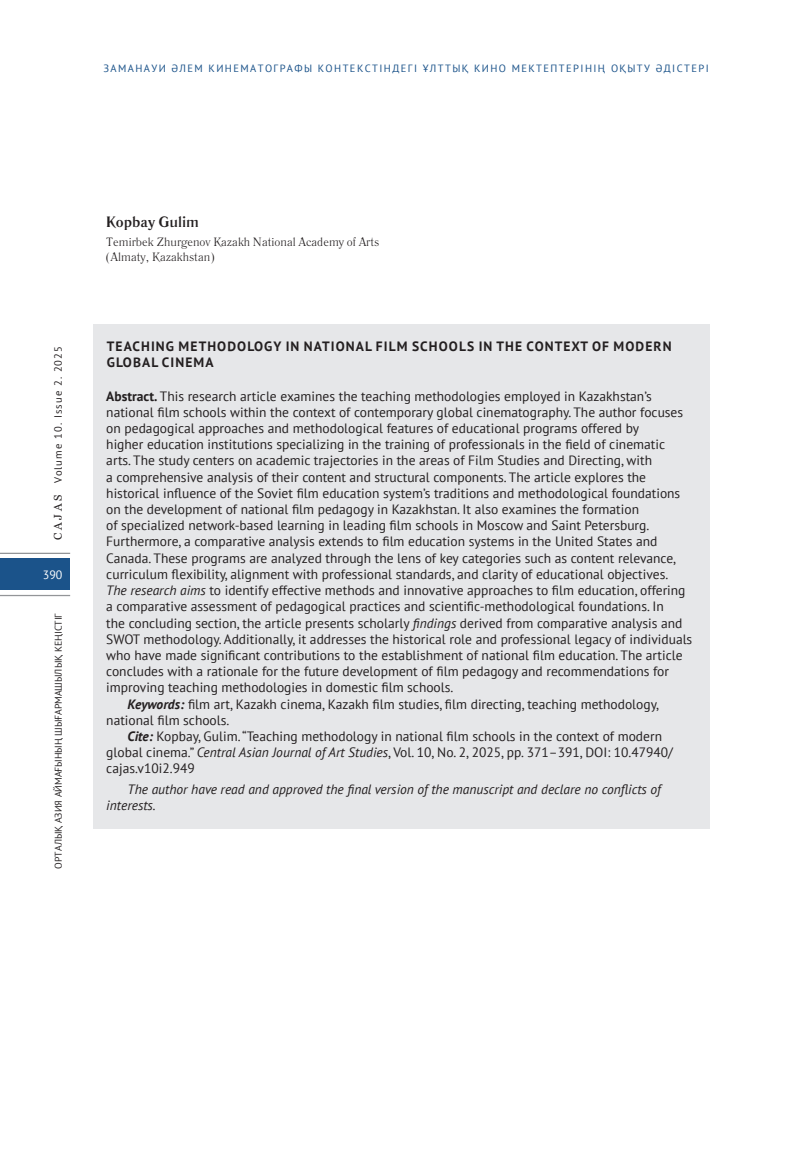
<style>
.page{position:relative;width:808px;height:1149px;background:#fff}
.page>*{position:absolute;margin:0;border:0;box-sizing:border-box;transform-origin:0 0}
.авторы_аннотация{font:700 15px "Literaturnaya";color:#231f20}
.аннотация_текст{font:13.5px/16.2px "PT Sans";color:#231f20}
.аннотация_текст-2{font:italic 13.5px/16.2px "PT Sans";color:#231f20}
.название_статьи_из_а{font:700 13.5px/16.2px "PT Sans";letter-spacing:.08em;color:#231f20}
.авторы_универы{font:12px "Literaturnaya";color:#231f20}
.t1{font:12px "PT Sans";color:#fff}
.хедеры{font:10.5px "PT Sans";letter-spacing:.135em;color:#1b538a}
.t2{font:10.5px "PT Sans";letter-spacing:.1em;color:#231f20}
.t3{font:9.75px "PT Sans";color:#231f20}
.s1{font-family:"Georgia";font-size:11.25px}
.s2{font-weight:700}
.s3{font-style:italic}
.s4{font-weight:700;font-style:italic}
</style>
<div class="page">
<div style="left:0;top:558px;width:70px;height:32px;background:#1b538a"></div>
<hr style="left:0;top:594px;width:70px;height:2px;background:#939598">
<hr style="left:0;top:552px;width:70px;height:2px;background:#939598">
<div style="left:94px;top:324px;width:616px;height:504px;background:#e6e7e9"></div>
<p class="хедеры" style="left:103px;top:61px;width:607px">ЗАМАНАУИ ӘЛЕМ КИНЕМАТОГРАФЫ КОНТЕКСТІНДЕГІ ҰЛТТЫҚ КИНО МЕКТЕПТЕРІНІҢ ОҚЫТУ ӘДІСТЕРІ</p>
<p class="t2" style="left:51px;top:540px;width:195px;rotate:-90deg"><span class="s1">C A J A S</span> Volume 10. Issue 2. 2025</p>
<p class="t1" style="left:43px;top:566px;width:21px">390</p>
<p class="t3" style="left:52px;top:868px;width:257px;rotate:-90deg">ОРТАЛЫҚ АЗИЯ АЙМАҒЫНЫҢ ШЫҒАРМАШЫЛЫҚ КЕҢІСТІГ</p>
<p class="авторы_аннотация" style="left:106px;top:212px;width:94px">Kopbay Gulim</p>
<p class="авторы_универы" style="left:106px;top:235px;width:275px">Temirbek Zhurgenov Kazakh National Academy of Arts</p>
<p class="авторы_универы" style="left:106px;top:250px;width:110px">(Almaty, Kazakhstan)</p>
<p class="название_статьи_из_а" style="left:107px;top:338px;width:566px">TEACHING METHODOLOGY IN NATIONAL FILM SCHOOLS IN THE CONTEXT OF MODERN<br>GLOBAL CINEMA</p>
<p class="аннотация_текст" style="left:106px;top:387px;width:587px"><span class="s2">Abstract.</span> This research article examines the teaching methodologies employed in Kazakhstan’s national film schools within the context of contemporary global cinematography. The author focuses on pedagogical approaches and methodological features of educational programs offered by<br>higher education institutions specializing in the training of professionals in the field of cinematic arts. The study centers on academic trajectories in the areas of Film Studies and Directing, with<br>a comprehensive analysis of their content and structural components. The article explores the historical influence of the Soviet film education system’s traditions and methodological foundations on the development of national film pedagogy in Kazakhstan. It also examines the formation<br>of specialized network-based learning in leading film schools in Moscow and Saint Petersburg.<br>Furthermore, a comparative analysis extends to film education systems in the United States and Canada. These programs are analyzed through the lens of key categories such as content relevance, curriculum flexibility, alignment with professional standards, and clarity of educational objectives.<br><span class="s3">The research aims</span> to identify effective methods and innovative approaches to film education, offering a comparative assessment of pedagogical practices and scientific-methodological foundations. In<br>the concluding section, the article presents scholarly <span class="s3">findings</span> derived from comparative analysis and SWOT methodology. Additionally, it addresses the historical role and professional legacy of individuals who have made significant contributions to the establishment of national film education. The article concludes with a rationale for the future development of film pedagogy and recommendations for improving teaching methodologies in domestic film schools.</p>
<p class="аннотация_текст" style="left:106px;top:695px;width:554px;text-indent:21px"><span class="s4">Keywords:</span> film art, Kazakh cinema, Kazakh film studies, film directing, teaching methodology, national film schools.</p>
<p class="аннотация_текст" style="left:106px;top:727px;width:568px;text-indent:21px"><span class="s4">Cite:</span> Kopbay, Gulim. “Teaching methodology in national film schools in the context of modern global cinema.” <span class="s3">Central Asian Journal of Art Studies</span>, Vol. 10, No. 2, 2025, pp. 371–391, DOI: 10.47940/ cajas.v10i2.949</p>
<p class="аннотация_текст-2" style="left:106px;top:780px;width:556px;text-indent:21px">The author have read and approved the final version of the manuscript and declare no conflicts of interests.</p>
</div>
